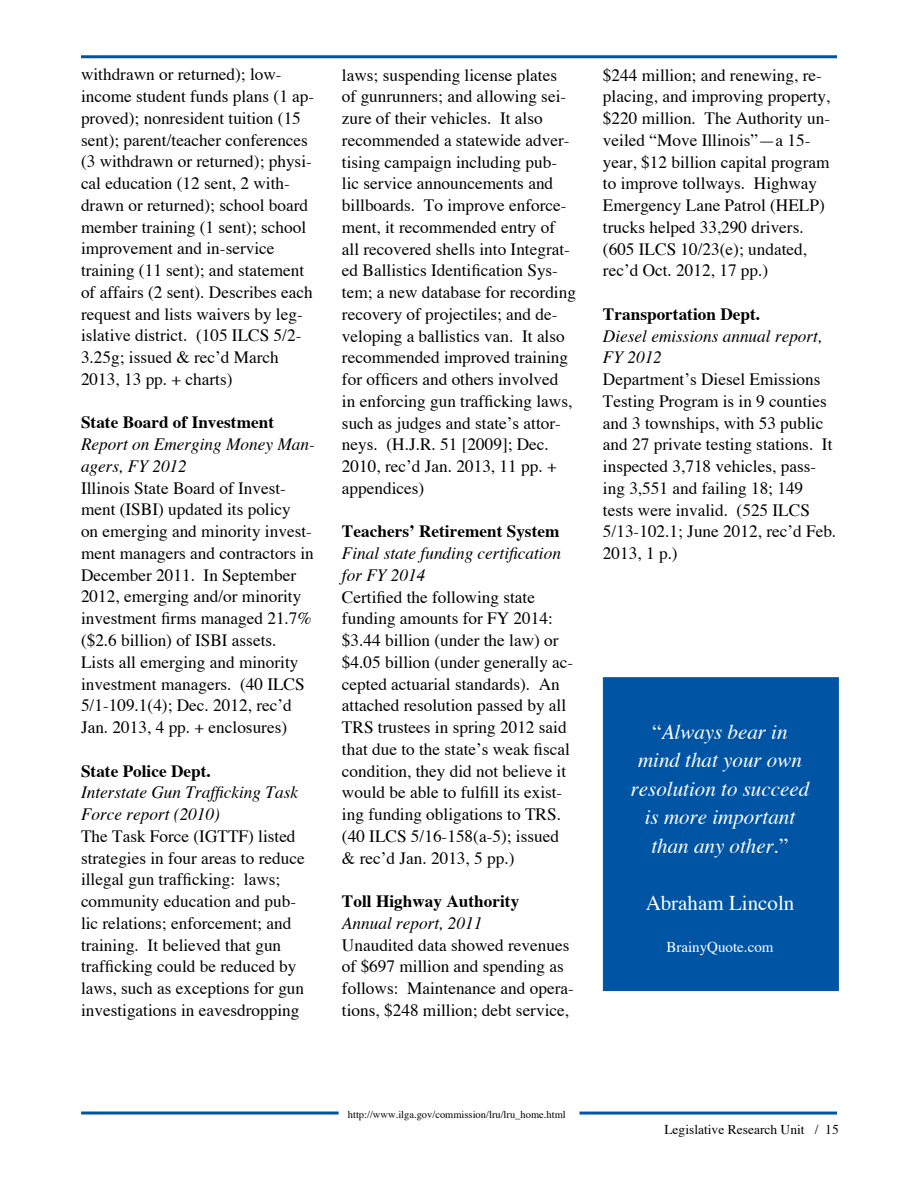
<style>
.page{position:relative;width:918px;height:1188px;background:#fff}
.page>*{position:absolute;margin:0;border:0;box-sizing:border-box;transform-origin:0 0}
.t1{font:italic 21px/28.5px "Times";color:#fff;text-align:center}
.t2{font:21px "Times";color:#fff}
.t3{font:17.25px/21.8px "Times";color:#000}
.t4{font:italic 17.25px/21.8px "Times";color:#000}
.t5{font:700 17.25px "Times";color:#000}
.t6{font:15px "Times";color:#fff}
.t7{font:13.5px "Times";color:#000}
.t8{font:10.5px "Times";color:#000}
.s1{font-style:normal}
</style>
<div class="page">
<hr style="left:81px;top:55px;width:756px;height:3px;background:#0054a4">
<hr style="left:81px;top:1112px;width:258px;height:3px;background:#0054a4">
<hr style="left:579px;top:1112px;width:258px;height:3px;background:#0054a4">
<div style="left:603px;top:677px;width:236px;height:314px;background:#0054a4;border:1px solid #0054a4"></div>
<p class="t3" style="left:81px;top:63px;width:235px">withdrawn or returned); low&shy;income student funds plans (1 ap&shy;proved); nonresident tuition (15 sent); parent/teacher conferences (3 withdrawn or returned); physi&shy;cal education (12 sent, 2 with&shy;drawn or returned); school board member training (1 sent); school improvement and in-service training (11 sent); and statement of affairs (2 sent). Describes each request and lists waivers by leg&shy;islative district. (105 ILCS 5/2-<br>3.25g; issued &amp; rec’d March<br>2013, 13 pp. + charts)</p>
<p class="t5" style="left:81px;top:412px;width:195px">State Board of Investment</p>
<p class="t4" style="left:81px;top:433px;width:235px">Report on Emerging Money Man&shy;agers, FY 2012</p>
<p class="t3" style="left:81px;top:477px;width:234px">Illinois State Board of Invest&shy;ment (ISBI) updated its policy<br>on emerging and minority invest&shy;ment managers and contractors in<br>December 2011. In September<br>2012, emerging and/or minority investment firms managed 21.7% ($2.6 billion) of ISBI assets.<br>Lists all emerging and minority investment managers. (40 ILCS<br>5/1-109.1(4); Dec. 2012, rec’d<br>Jan. 2013, 4 pp. + enclosures)</p>
<p class="t5" style="left:81px;top:760px;width:131px">State Police Dept.</p>
<p class="t4" style="left:81px;top:781px;width:219px">Interstate Gun Trafficking Task<br>Force report (2010)</p>
<p class="t3" style="left:81px;top:825px;width:225px">The Task Force (IGTTF) listed strategies in four areas to reduce illegal gun trafficking: laws; community education and pub&shy;lic relations; enforcement; and training. It believed that gun trafficking could be reduced by laws, such as exceptions for gun investigations in eavesdropping</p>
<p class="t3" style="left:342px;top:64px;width:236px">laws; suspending license plates<br>of gunrunners; and allowing sei&shy;zure of their vehicles. It also recommended a statewide adver&shy;tising campaign including pub&shy;lic service announcements and billboards. To improve enforce&shy;ment, it recommended entry of all recovered shells into Integrat&shy;ed Ballistics Identification Sys&shy;tem; a new database for recording recovery of projectiles; and de&shy;veloping a ballistics van. It also recommended improved training for officers and others involved in enforcing gun trafficking laws, such as judges and state’s attor&shy;neys. (H.J.R. 51 [2009]; Dec.<br>2010, rec’d Jan. 2013, 11 pp. + appendices)</p>
<p class="t5" style="left:342px;top:521px;width:219px">Teachers’ Retirement System</p>
<p class="t4" style="left:342px;top:542px;width:220px">Final state funding certification for FY 2014</p>
<p class="t3" style="left:342px;top:586px;width:233px">Certified the following state funding amounts for FY 2014: $3.44 billion (under the law) or $4.05 billion (under generally ac&shy;cepted actuarial standards). An attached resolution passed by all<br>TRS trustees in spring 2012 said that due to the state’s weak fiscal condition, they did not believe it would be able to fulfill its exist&shy;ing funding obligations to TRS. (40 ILCS 5/16-158(a-5); issued &amp; rec’d Jan. 2013, 5 pp.)</p>
<p class="t5" style="left:342px;top:891px;width:179px">Toll Highway Authority</p>
<p class="t4" style="left:342px;top:912px;width:142px">Annual report, 2011</p>
<p class="t3" style="left:342px;top:934px;width:233px">Unaudited data showed revenues of $697 million and spending as follows: Maintenance and opera&shy;tions, $248 million; debt service,</p>
<p class="t3" style="left:603px;top:64px;width:229px">$244 million; and renewing, re&shy;placing, and improving property, $220 million. The Authority un&shy;veiled “Move Illinois”—a 15- year, $12 billion capital program to improve tollways. Highway<br>Emergency Lane Patrol (HELP) trucks helped 33,290 drivers. (605 ILCS 10/23(e); undated, rec’d Oct. 2012, 17 pp.)</p>
<p class="t5" style="left:603px;top:303px;width:159px">Transportation Dept.</p>
<p class="t4" style="left:603px;top:325px;width:221px">Diesel emissions annual report,<br>FY 2012</p>
<p class="t3" style="left:603px;top:368px;width:235px">Department’s Diesel Emissions<br>Testing Program is in 9 counties and 3 townships, with 53 public and 27 private testing stations. It inspected 3,718 vehicles, pass&shy;ing 3,551 and failing 18; 149 tests were invalid. (525 ILCS<br>5/13-102.1; June 2012, rec’d Feb.<br>2013, 1 p.)</p>
<p class="t1" style="left:631px;top:717px;width:180px"><span class="s1">“</span>Always bear in mind that your own resolution to succeed is more important than any other.<span class="s1">”</span></p>
<p class="t2" style="left:646px;top:890px;width:150px">Abraham Lincoln</p>
<p class="t6" style="left:666px;top:938px;width:109px">BrainyQuote.com</p>
<p class="t8" style="left:348px;top:1108px;width:219px">http://www.ilga.gov/commission/lru/lru_home.html</p>
<p class="t7" style="left:664px;top:1122px;width:176px">Legislative Research Unit / 15</p>
</div>
